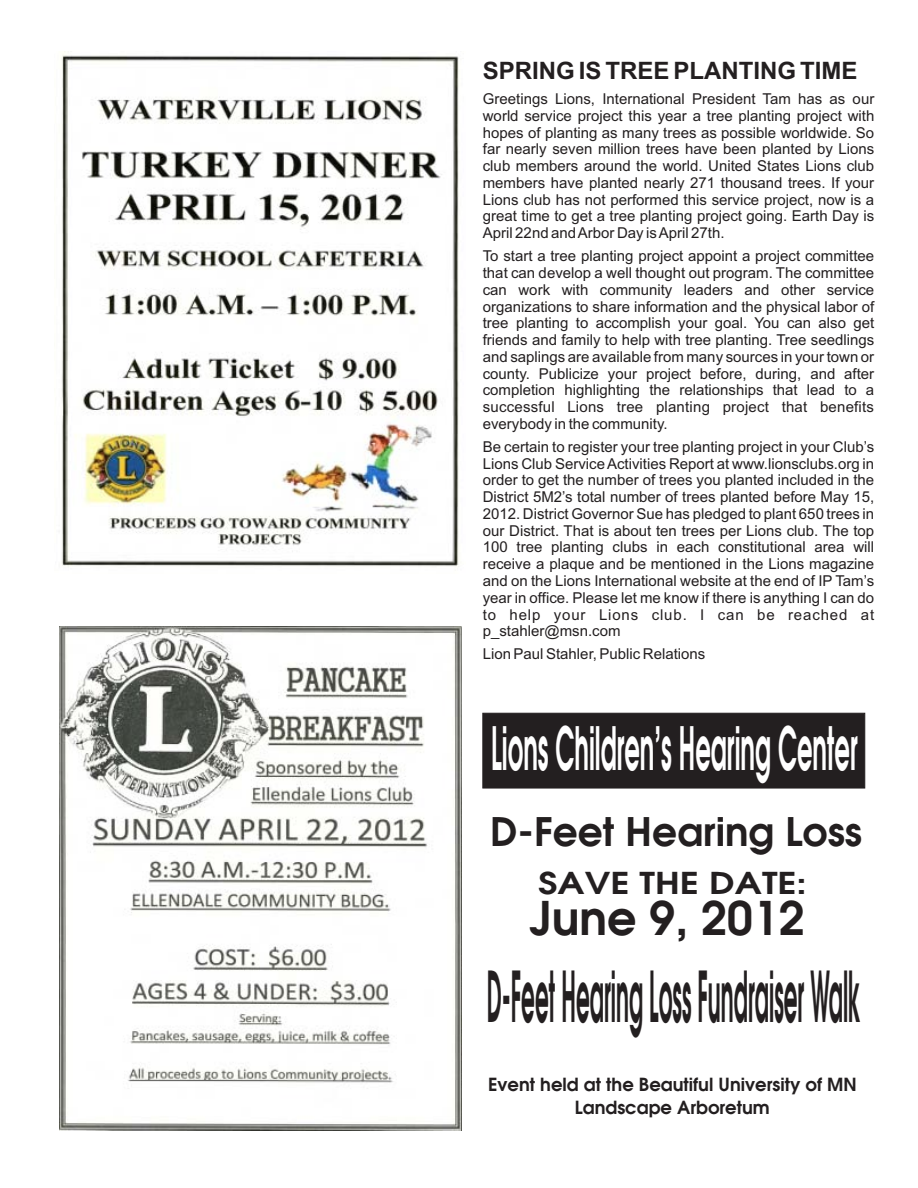
<style>
.page{position:relative;width:918px;height:1188px;background:#fff}
.page>*{position:absolute;margin:0;border:0;box-sizing:border-box;transform-origin:0 0}
.t1{font:600 69.75px "Avant Garde";color:#231f20;scale:.31 1}
.t2{font:600 59.4px "Avant Garde";color:#fff;scale:.41 1}
.t3{font:600 46.2px "Avant Garde";color:#231f20}
.t4{font:600 39.15px "Avant Garde";color:#231f20}
.t5{font:600 30px "Avant Garde";color:#231f20;scale:1.22 1}
.t6{font:700 24px "Arial";color:#231f20}
.t7{font:600 18px/23px "Avant Garde";color:#231f20;text-align:center}
.t8{font:15px/16.8px "Arial";color:#231f20;text-align:justify}
</style>
<div class="page">
<div style="left:483px;top:713px;width:382px;height:75px;background:#231f20;border:1px solid #231f20"></div>
<img style="left:60px;top:626px;width:401px;height:505px">
<img style="left:61px;top:51px;width:398px;height:516px">
<p class="t6" style="left:483px;top:61px;width:376px">SPRING IS TREE PLANTING TIME</p>
<p class="t8" style="left:483px;top:92px;width:393px">Greetings Lions, International President Tam has as our world service project this year a tree planting project with hopes of planting as many trees as possible worldwide. So far nearly seven million trees have been planted by Lions club members around the world. United States Lions club members have planted nearly 271 thousand trees. If your Lions club has not performed this service project, now is a great time to get a tree planting project going. Earth Day is April 22nd and Arbor Day is April 27th.</p>
<p class="t8" style="left:483px;top:249px;width:393px">To start a tree planting project appoint a project committee that can develop a well thought out program. The committee can work with community leaders and other service organizations to share information and the physical labor of tree planting to accomplish your goal. You can also get friends and family to help with tree planting. Tree seedlings and saplings are available from many sources in your town or county. Publicize your project before, during, and after completion highlighting the relationships that lead to a successful Lions tree planting project that benefits everybody in the community.</p>
<p class="t8" style="left:483px;top:440px;width:393px">Be certain to register your tree planting project in your Club’s Lions Club Service Activities Report at www.lionsclubs.org in order to get the number of trees you planted included in the District 5M2’s total number of trees planted before May 15, 2012. District Governor Sue has pledged to plant 650 trees in our District. That is about ten trees per Lions club. The top 100 tree planting clubs in each constitutional area will receive a plaque and be mentioned in the Lions magazine and on the Lions International website at the end of IP Tam’s year in office. Please let me know if there is anything I can do to help your Lions club. I can be reached at p_stahler@msn.com</p>
<p class="t8" style="left:483px;top:647px;width:224px">Lion Paul Stahler, Public Relations</p>
<p class="t2" style="left:491px;top:725px;width:896px">Lions Children’s Hearing Center</p>
<p class="t4" style="left:490px;top:817px;width:374px">D-Feet Hearing Loss</p>
<p class="t5" style="left:539px;top:872px;width:221px">SAVE THE DATE:</p>
<p class="t3" style="left:530px;top:900px;width:277px">June 9, 2012</p>
<p class="t1" style="left:487px;top:969px;width:1208px">D-Feet Hearing Loss Fundraiser Walk</p>
<p class="t7" style="left:488px;top:1075px;width:370px">Event held at the Beautiful University of MN<br>Landscape Arboretum</p>
</div>
